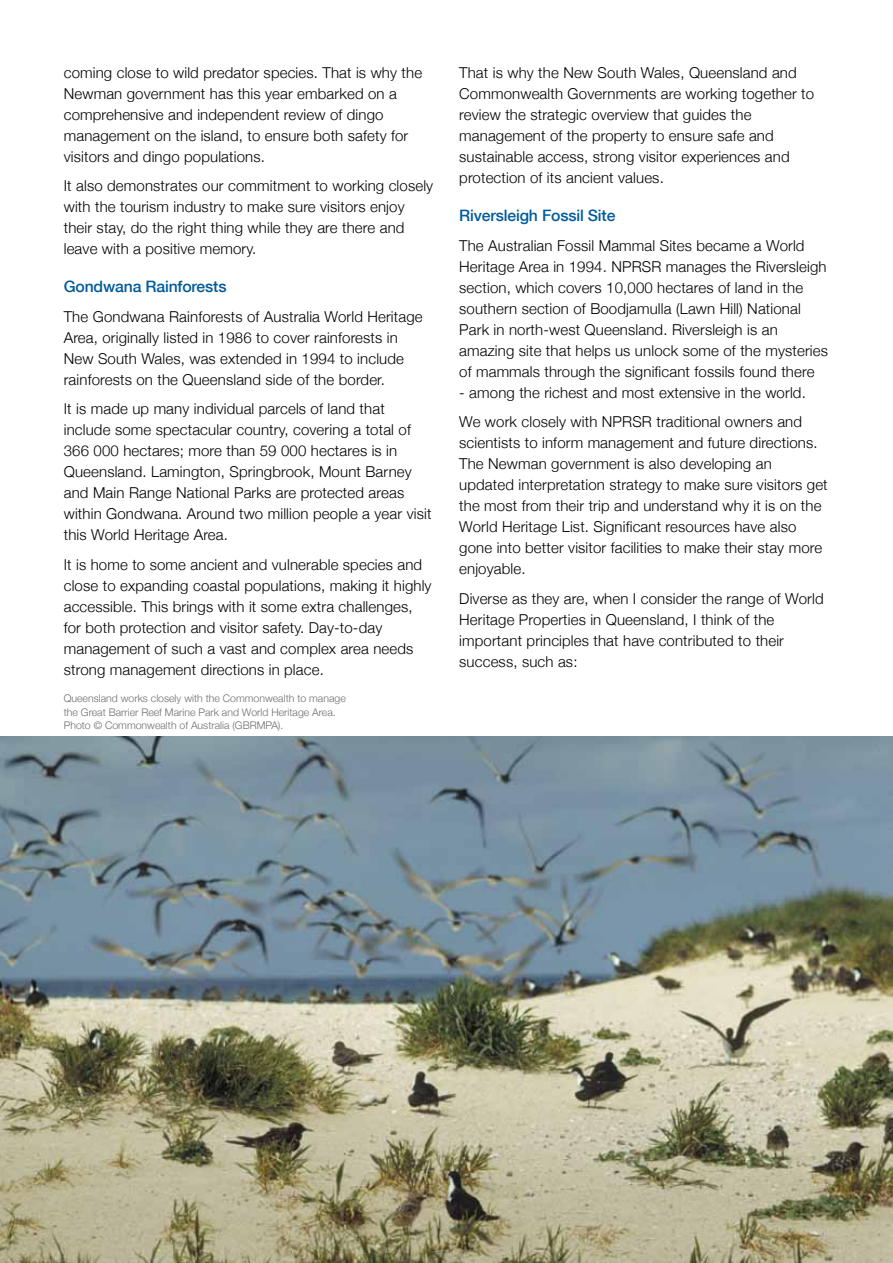
<style>
.page{position:relative;width:893px;height:1263px;background:#fff}
.page>*{position:absolute;margin:0;border:0;box-sizing:border-box;transform-origin:0 0}
.t1{font:500 15.75px "Helvetica Neue";letter-spacing:-.01em;color:#005a9b}
.t2{font:300 15px/21px "Helvetica Neue";letter-spacing:.01em;color:#000}
.t3{font:300 10.5px/13.5px "Helvetica Neue";color:#6d6e71}
</style>
<div class="page">
<img style="left:0;top:737px;width:893px;height:526px">
<p class="t2" style="left:64px;top:61px;width:360px">coming close to wild predator species. That is why the Newman government has this year embarked on a comprehensive and independent review of dingo management on the island, to ensure both safety for visitors and dingo populations.</p>
<p class="t2" style="left:64px;top:175px;width:371px">It also demonstrates our commitment to working closely with the tourism industry to make sure visitors enjoy their stay, do the right thing while they are there and leave with a positive memory.</p>
<p class="t1" style="left:64px;top:277px;width:164px">Gondwana Rainforests</p>
<p class="t2" style="left:64px;top:305px;width:360px">The Gondwana Rainforests of Australia World Heritage Area, originally listed in 1986 to cover rainforests in New South Wales, was extended in 1994 to include rainforests on the Queensland side of the border.</p>
<p class="t2" style="left:64px;top:398px;width:369px">It is made up many individual parcels of land that include some spectacular country, covering a total of 366 000 hectares; more than 59 000 hectares is in Queensland. Lamington, Springbrook, Mount Barney and Main Range National Parks are protected areas within Gondwana. Around two million people a year visit this World Heritage Area.</p>
<p class="t2" style="left:64px;top:553px;width:369px">It is home to some ancient and vulnerable species and close to expanding coastal populations, making it highly accessible. This brings with it some extra challenges, for both protection and visitor safety. Day-to-day management of such a vast and complex area needs strong management directions in place.</p>
<p class="t3" style="left:64px;top:691px;width:284px">Queensland works closely with the Commonwealth to manage the Great Barrier Reef Marine Park and World Heritage Area.<br>Photo © Commonwealth of Australia (GBRMPA).</p>
<p class="t2" style="left:459px;top:62px;width:356px">That is why the New South Wales, Queensland and Commonwealth Governments are working together to review the strategic overview that guides the management of the property to ensure safe and sustainable access, strong visitor experiences and protection of its ancient values.</p>
<p class="t1" style="left:459px;top:206px;width:158px">Riversleigh Fossil Site</p>
<p class="t2" style="left:459px;top:235px;width:370px">The Australian Fossil Mammal Sites became a World Heritage Area in 1994. NPRSR manages the Riversleigh section, which covers 10,000 hectares of land in the southern section of Boodjamulla (Lawn Hill) National Park in north-west Queensland. Riversleigh is an amazing site that helps us unlock some of the mysteries of mammals through the significant fossils found there</p>
<p class="t2" style="left:459px;top:377px;width:348px;line-height:29.5px">- among the richest and most extensive in the world.<br>We work closely with NPRSR traditional owners and</p>
<p class="t2" style="left:459px;top:432px;width:370px">scientists to inform management and future directions.<br>The Newman government is also developing an updated interpretation strategy to make sure visitors get the most from their trip and understand why it is on the World Heritage List. Significant resources have also gone into better visitor facilities to make their stay more enjoyable.</p>
<p class="t2" style="left:459px;top:588px;width:366px">Diverse as they are, when I consider the range of World Heritage Properties in Queensland, I think of the important principles that have contributed to their success, such as:</p>
</div>
